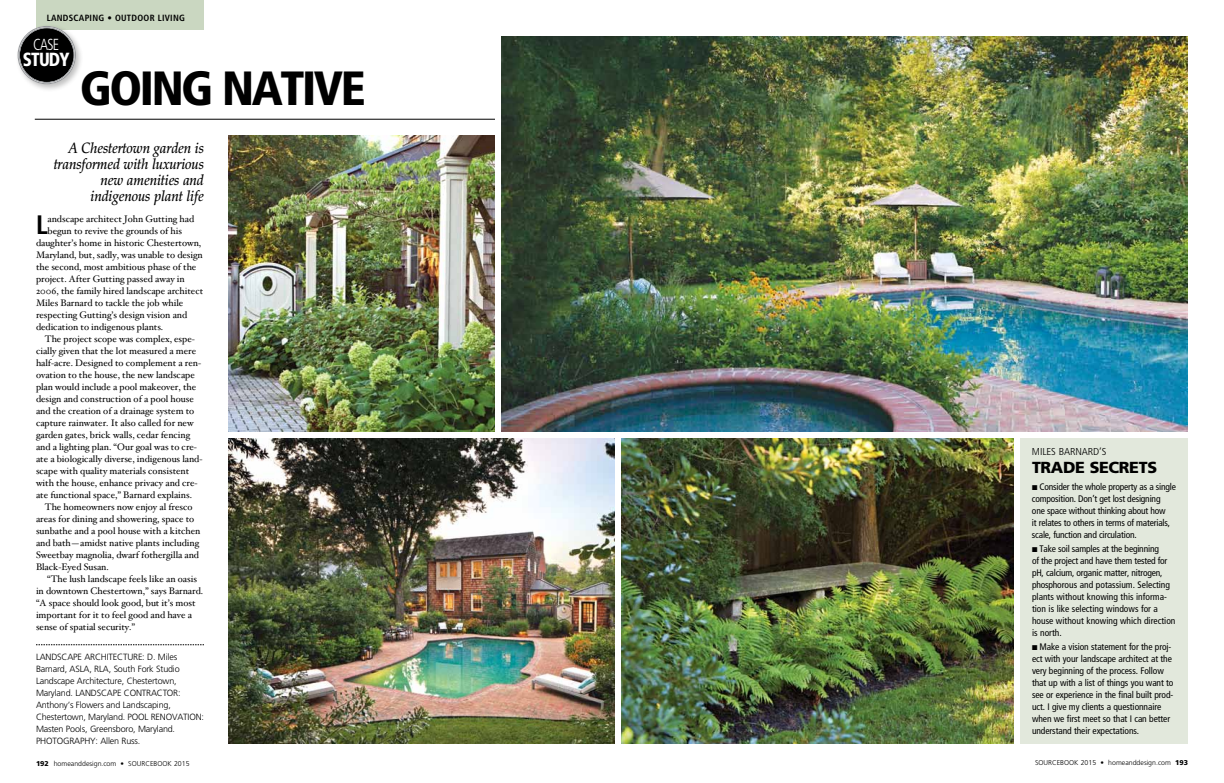
<style>
.page{position:relative;width:1224px;height:783px;background:#fff}
.page>*{position:absolute;margin:0;border:0;box-sizing:border-box;transform-origin:0 0}
.t1{font:900 condensed 48px "Frutiger";letter-spacing:-.05em;color:#000}
.t2{font:700 condensed 26.7px "Frutiger";color:#000}
.t3{font:900 condensed 19px "Frutiger";color:#fff;scale:.9 1}
.t4{font:900 16px "Frutiger";letter-spacing:-.02em;color:#000}
.t5{font:300 condensed 16px "Frutiger";color:#fff;scale:.9 1}
.t6{font:italic 500 15px/16px "Palatino";letter-spacing:-.01em;color:#000;text-align:right;scale:.9 1}
.t7{font:300 condensed 10px "Frutiger";letter-spacing:-.01em;color:#000;scale:1.1 1}
.t8{font:9.5px "Hoefler Text";color:#000}
.t9{font:condensed 9.5px/12px "Frutiger";letter-spacing:-.01em;color:#000}
.t10{font:300 9px/12px "Frutiger";letter-spacing:-.02em;color:#000}
.t11{font:700 condensed 9px "Frutiger";letter-spacing:.03em;color:#000}
.t12{font:300 7px "Frutiger";color:#000}
.s1{font-weight:900}
</style>
<div class="page">
<img style="left:228px;top:438px;width:386px;height:306px">
<img style="left:622px;top:438px;width:392px;height:306px">
<svg style="left:36px;top:644px;width:168px;height:1px"></svg>
<div style="left:1020px;top:438px;width:168px;height:306px;background:#e2e8dc"></div>
<img style="left:228px;top:135px;width:267px;height:297px">
<img style="left:501px;top:36px;width:687px;height:396px">
<div style="left:36px;top:0;width:168px;height:30px;background:#cad7c1"></div>
<div style="left:15px;top:24px;width:69px;height:68px;background:#000;opacity:.25"></div>
<div style="left:19px;top:27px;width:56px;height:56px;background:#000;border-radius:50%"></div>
<div style="left:18px;top:26px;width:58px;height:58px;border:1px solid #939598;border-radius:50%"></div>
<div style="left:19px;top:27px;width:55px;height:56px;border:1px solid #939598;border-radius:50%"></div>
<hr style="left:35px;top:119px;width:460px;height:1px;background:#000">
<p class="t11" style="left:47px;top:12px;width:140px">LANDSCAPING • OUTDOOR LIVING</p>
<h3 class="t5" style="left:33px;top:35px;width:16px">CASE</h3>
<h3 class="t3" style="left:23px;top:48px;width:53px">STUDY</h3>
<h1 class="t1" style="left:80px;top:59px;width:288px">GOING NATIVE</h1>
<h3 class="t6" style="left:54px;top:141px;width:168px">A Chestertown garden is transformed with luxurious new amenities and indigenous plant life</h3>
<h2 class="t2" style="left:36px;top:209px;width:13px">L</h2>
<p class="t8" style="left:48px;top:213px;width:148px">andscape architect John Gutting had</p>
<p class="t8" style="left:48px;top:225px;width:136px">begun to revive the grounds of his</p>
<p class="t8" style="left:36px;top:237px;width:167px">daughter’s home in historic Chestertown,</p>
<p class="t8" style="left:36px;top:249px;width:168px">Maryland, but, sadly, was unable to design</p>
<p class="t8" style="left:36px;top:261px;width:162px">the second, most ambitious phase of the</p>
<p class="t8" style="left:36px;top:273px;width:150px">project. After Gutting passed away in</p>
<p class="t8" style="left:36px;top:285px;width:169px">2006, the family hired landscape architect</p>
<p class="t8" style="left:36px;top:297px;width:149px">Miles Barnard to tackle the job while</p>
<p class="t8" style="left:36px;top:309px;width:153px">respecting Gutting’s design vision and</p>
<p class="t8" style="left:36px;top:321px;width:129px">dedication to indigenous plants.</p>
<p class="t8" style="left:45px;top:333px;width:151px">The project scope was complex, espe-</p>
<p class="t8" style="left:36px;top:345px;width:162px">cially given that the lot measured a mere</p>
<p class="t8" style="left:36px;top:357px;width:167px">half-acre. Designed to complement a ren-</p>
<p class="t8" style="left:36px;top:369px;width:160px">ovation to the house, the new landscape</p>
<p class="t8" style="left:36px;top:381px;width:162px">plan would include a pool makeover, the</p>
<p class="t8" style="left:36px;top:393px;width:159px">design and construction of a pool house</p>
<p class="t8" style="left:36px;top:405px;width:160px">and the creation of a drainage system to</p>
<p class="t8" style="left:36px;top:417px;width:159px">capture rainwater. It also called for new</p>
<p class="t8" style="left:36px;top:429px;width:156px">garden gates, brick walls, cedar fencing</p>
<p class="t8" style="left:36px;top:441px;width:163px">and a lighting plan. “Our goal was to cre-</p>
<p class="t8" style="left:36px;top:453px;width:168px">ate a biologically diverse, indigenous land-</p>
<p class="t8" style="left:36px;top:465px;width:155px">scape with quality materials consistent</p>
<p class="t8" style="left:36px;top:477px;width:163px">with the house, enhance privacy and cre-</p>
<p class="t8" style="left:36px;top:489px;width:158px">ate functional space,” Barnard explains.</p>
<p class="t8" style="left:45px;top:501px;width:149px">The homeowners now enjoy al fresco</p>
<p class="t8" style="left:36px;top:513px;width:160px">areas for dining and showering, space to</p>
<p class="t8" style="left:36px;top:525px;width:166px">sunbathe and a pool house with a kitchen</p>
<p class="t8" style="left:36px;top:537px;width:165px">and bath—amidst native plants including</p>
<p class="t8" style="left:36px;top:549px;width:165px">Sweetbay magnolia, dwarf fothergilla and</p>
<p class="t8" style="left:36px;top:561px;width:74px">Black-Eyed Susan.</p>
<p class="t8" style="left:47px;top:573px;width:151px">“The lush landscape feels like an oasis</p>
<p class="t8" style="left:36px;top:585px;width:169px">in downtown Chestertown,” says Barnard.</p>
<p class="t8" style="left:36px;top:597px;width:161px">“A space should look good, but it’s most</p>
<p class="t8" style="left:36px;top:609px;width:158px">important for it to feel good and have a</p>
<p class="t8" style="left:36px;top:621px;width:101px">sense of spatial security.”</p>
<p class="t10" style="left:36px;top:651px;width:170px">LANDSCAPE ARCHITECTURE: D. Miles Barnard, ASLA, RLA, South Fork Studio Landscape Architecture, Chestertown, Maryland. LANDSCAPE CONTRACTOR:<br>Anthony’s Flowers and Landscaping, Chestertown, Maryland. POOL RENOVATION:<br>Masten Pools, Greensboro, Maryland.<br>PHOTOGRAPHY: Allen Russ.</p>
<p class="t7" style="left:1032px;top:445px;width:69px">MILES BARNARD’S</p>
<h3 class="t4" style="left:1032px;top:457px;width:127px">TRADE SECRETS</h3>
<p class="t9" style="left:1032px;top:481px;width:146px">■ Consider the whole property as a single composition. Don’t get lost designing<br>one space without thinking about how<br>it relates to others in terms of materials, scale, function and circulation.</p>
<p class="t9" style="left:1032px;top:543px;width:145px">■ Take soil samples at the beginning<br>of the project and have them tested for pH, calcium, organic matter, nitrogen, phosphorous and potassium. Selecting plants without knowing this informa&shy;tion is like selecting windows for a house without knowing which direction is north.</p>
<p class="t9" style="left:1032px;top:641px;width:143px">■ Make a vision statement for the proj&shy;ect with your landscape architect at the very beginning of the process. Follow that up with a list of things you want to see or experience in the final built prod&shy;uct. I give my clients a questionnaire when we first meet so that I can better understand their expectations.</p>
<p class="t12" style="left:36px;top:760px;width:155px"><span class="s1">192</span> homeanddesign.com • SOURCEBOOK 2015</p>
<p class="t12" style="left:1035px;top:759px;width:154px">SOURCEBOOK 2015 • homeanddesign.com <span class="s1">193</span></p>
</div>
